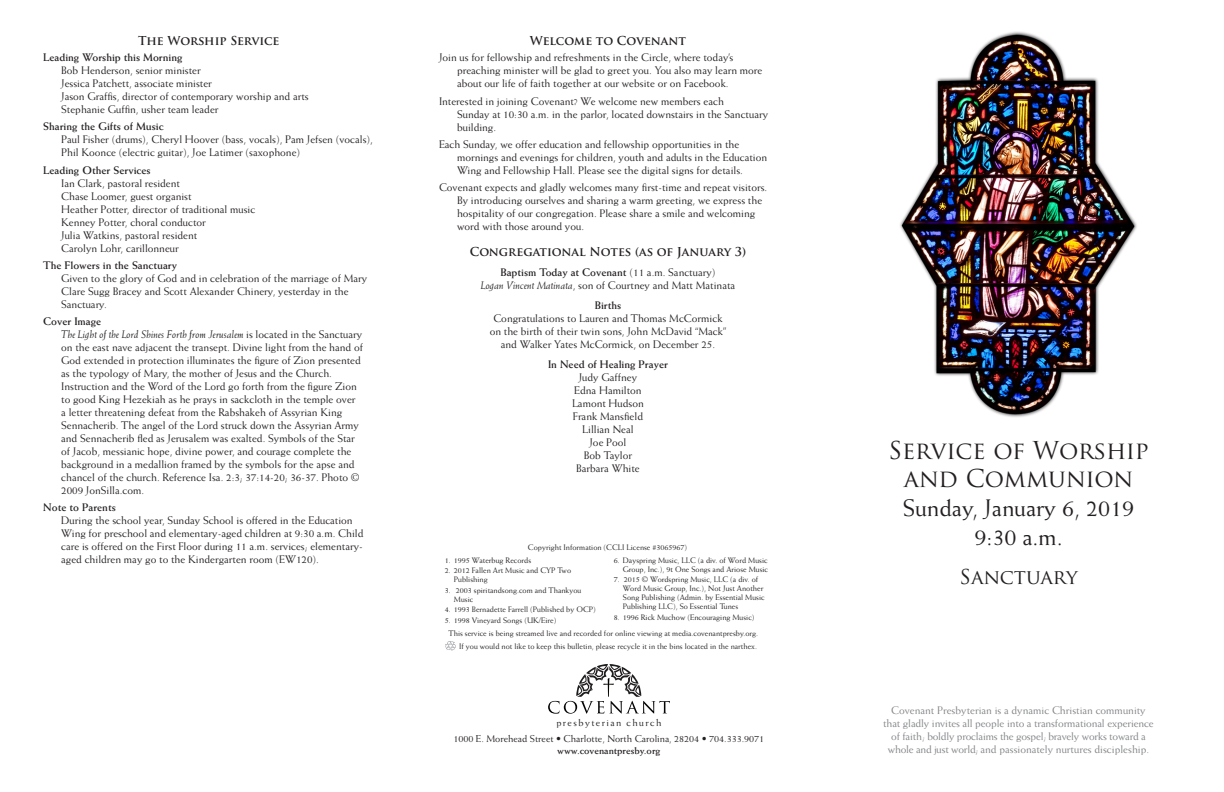
<style>
.page{position:relative;width:1224px;height:792px;background:#fff}
.page>*{position:absolute;margin:0;border:0;box-sizing:border-box;transform-origin:0 0}
.t1{font:24px/28.8px "Trajan Pro";letter-spacing:-.01em;color:#231f20;text-align:center}
.t2{font:24px "Weiss Std";color:#231f20}
.Section_Headers_-_Ce{font:20px "Trajan Pro";color:#231f20}
.Center_Title{font:700 12px "Trajan Pro";color:#231f20}
.Section_Headers_-_Ce-2{font:700 12px "Trajan Pro";letter-spacing:-.005em;color:#231f20}
.Outdent_1{font:11px/13px "Weiss Std";color:#231f20}
.Outdent_2{font:11px "Weiss Std";color:#231f20}
.Outdent_1-2{font:11px/13px "Weiss Std";letter-spacing:-.01em;color:#808285;text-align:center}
.Body_Text_Weiss{font:700 11px "Weiss Std";color:#231f20}
.Sermon_Series{font:10px/12px "Weiss Std";color:#231f20;text-align:center}
.Center_10{font:10px "Weiss Std";letter-spacing:.14em;color:#231f20}
.Copyright_info{font:8px/9px "Weiss Std";color:#231f20}
.Outdent_1-3{font:8px "Weiss Std";color:#231f20}
.s1{font-weight:700}
.s2{font-style:italic}
</style>
<div class="page">
<svg style="left:548px;top:664px;width:122px;height:50px"></svg>
<svg style="left:446px;top:641px;width:10px;height:10px"></svg>
<img style="left:900px;top:31px;width:237px;height:386px">
<p class="Section_Headers_-_Ce-2" style="left:138px;top:33px;width:143px">The Worship Service</p>
<p class="Body_Text_Weiss" style="left:43px;top:51px;width:141px">Leading Worship this Morning</p>
<p class="Outdent_2" style="left:61px;top:64px;width:141px">Bob Henderson, senior minister</p>
<p class="Outdent_2" style="left:61px;top:77px;width:152px">Jessica Patchett, associate minister</p>
<p class="Outdent_2" style="left:61px;top:90px;width:249px">Jason Graffis, director of contemporary worship and arts</p>
<p class="Outdent_2" style="left:61px;top:103px;width:159px">Stephanie Guffin, usher team leader</p>
<p class="Outdent_1" style="left:61px;top:120px;width:313px;text-indent:-18px"><span class="s1">Sharing the Gifts of Music<br></span>Paul Fisher (drums), Cheryl Hoover (bass, vocals), Pam Jefsen (vocals),<br>Phil Koonce (electric guitar), Joe Latimer (saxophone)</p>
<p class="Body_Text_Weiss" style="left:43px;top:163px;width:109px">Leading Other Services</p>
<p class="Outdent_2" style="left:61px;top:176px;width:120px">Ian Clark, pastoral resident</p>
<p class="Outdent_2" style="left:61px;top:189px;width:132px">Chase Loomer, guest organist</p>
<p class="Outdent_2" style="left:61px;top:202px;width:196px">Heather Potter, director of traditional music</p>
<p class="Outdent_2" style="left:61px;top:215px;width:146px">Kenney Potter, choral conductor</p>
<p class="Outdent_2" style="left:61px;top:228px;width:138px">Julia Watkins, pastoral resident</p>
<p class="Outdent_2" style="left:61px;top:241px;width:119px">Carolyn Lohr, carillonneur</p>
<p class="Outdent_1" style="left:61px;top:258px;width:308px;text-indent:-18px"><span class="s1">The Flowers in the Sanctuary<br></span>Given to the glory of God and in celebration of the marriage of Mary Clare Sugg Bracey and Scott Alexander Chinery, yesterday in the Sanctuary.</p>
<p class="Outdent_1" style="left:61px;top:315px;width:303px;text-indent:-18px"><span class="s1">Cover Image<br></span><span class="s2">The Light of the Lord Shines Forth from Jerusalem</span> is located in the Sanctuary on the east nave adjacent the transept. Divine light from the hand of God extended in protection illuminates the figure of Zion presented as the typology of Mary, the mother of Jesus and the Church.<br>Instruction and the Word of the Lord go forth from the figure Zion to good King Hezekiah as he prays in sackcloth in the temple over<br>a letter threatening defeat from the Rabshakeh of Assyrian King Sennacherib. The angel of the Lord struck down the Assyrian Army and Sennacherib fled as Jerusalem was exalted. Symbols of the Star of Jacob, messianic hope, divine power, and courage complete the background in a medallion framed by the symbols for the apse and chancel of the church. Reference Isa. 2:3; 37:14-20; 36-37. Photo © 2009 JonSilla.com.</p>
<p class="Outdent_1" style="left:61px;top:501px;width:304px;text-indent:-18px"><span class="s1">Note to Parents<br></span>During the school year, Sunday School is offered in the Education Wing for preschool and elementary-aged children at 9:30 a.m. Child care is offered on the First Floor during 11 a.m. services; elementary&shy;aged children may go to the Kindergarten room (EW120).</p>
<p class="Center_Title" style="left:530px;top:33px;width:158px">Welcome to Covenant</p>
<p class="Outdent_1" style="left:457px;top:51px;width:307px;text-indent:-18px">Join us for fellowship and refreshments in the Circle, where today’s preaching minister will be glad to greet you. You also may learn more about our life of faith together at our website or on Facebook.</p>
<p class="Outdent_1" style="left:457px;top:94px;width:313px;text-indent:-18px">Interested in joining Covenant? We welcome new members each<br>Sunday at 10:30 a.m. in the parlor, located downstairs in the Sanctuary building.</p>
<p class="Outdent_1" style="left:457px;top:137px;width:312px;text-indent:-18px">Each Sunday, we offer education and fellowship opportunities in the mornings and evenings for children, youth and adults in the Education<br>Wing and Fellowship Hall. Please see the digital signs for details.</p>
<p class="Outdent_1" style="left:457px;top:181px;width:312px;text-indent:-18px">Covenant expects and gladly welcomes many first-time and repeat visitors.<br>By introducing ourselves and sharing a warm greeting, we express the hospitality of our congregation. Please share a smile and welcoming word with those around you.</p>
<p class="Center_Title" style="left:470px;top:244px;width:278px">Congregational Notes (as of January 3)</p>
<p class="Outdent_1" style="left:481px;top:266px;width:256px;text-align:center"><span class="s1">Baptism Today at Covenant</span> (11 a.m. Sanctuary)<br><span class="s2">Logan Vincent Matinata</span>, son of Courtney and Matt Matinata</p>
<p class="Outdent_1" style="left:490px;top:299px;width:238px;text-align:center"><span class="s1">Births<br></span>Congratulations to Lauren and Thomas McCormick on the birth of their twin sons, John McDavid “Mack” and Walker Yates McCormick, on December 25.</p>
<p class="Outdent_1" style="left:548px;top:358px;width:121px;text-align:center"><span class="s1">In Need of Healing Prayer<br></span>Judy Gaffney<br>Edna Hamilton<br>Lamont Hudson<br>Frank Mansfield<br>Lillian Neal<br>Joe Pool<br>Bob Taylor<br>Barbara White</p>
<p class="Outdent_1-3" style="left:528px;top:543px;width:161px">Copyright Information (CCLI License #3065967)</p>
<p class="Copyright_info" style="left:445px;top:556px;width:88px">1. 1995 Waterbug Records</p>
<p class="Copyright_info" style="left:454px;top:566px;width:119px;text-indent:-9px">2. 2012 Fallen Art Music and CYP Two<br>Publishing</p>
<p class="Copyright_info" style="left:454px;top:586px;width:129px;text-indent:-9px">3. 2003 spiritandsong.com and Thankyou<br>Music</p>
<p class="Copyright_info" style="left:445px;top:605px;width:152px">4. 1993 Bernadette Farrell (Published by OCP)</p>
<p class="Copyright_info" style="left:445px;top:615px;width:113px">5. 1998 Vineyard Songs (UK/Eire)</p>
<p class="Copyright_info" style="left:614px;top:556px;width:156px;text-align:right">6. Dayspring Music, LLC (a div. of Word Music<br>Group, Inc.), 9t One Songs and Ariose Music</p>
<p class="Copyright_info" style="left:623px;top:575px;width:143px;text-indent:-9px">7. 2015 © Wordspring Music, LLC (a div. of Word Music Group, Inc.), Not Just Another Song Publishing (Admin. by Essential Music Publishing LLC), So Essential Tunes</p>
<p class="Copyright_info" style="left:614px;top:613px;width:142px">8. 1996 Rick Muchow (Encouraging Music)</p>
<p class="Copyright_info" style="left:449px;top:629px;width:311px">This service is being streamed live and recorded for online viewing at media.covenantpresby.org.</p>
<p class="Copyright_info" style="left:459px;top:642px;width:299px">If you would not like to keep this bulletin, please recycle it in the bins located in the narthex.</p>
<p class="Center_10" style="left:556px;top:717px;width:107px">presbyterian church</p>
<p class="Sermon_Series" style="left:453px;top:732px;width:312px">1000 E. Morehead Street • Charlotte, North Carolina, 28204 • 704.333.9071 <span class="s1">www.covenantpresby.org</span></p>
<p class="t1" style="left:888px;top:435px;width:262px">Service of Worship and Communion</p>
<p class="t2" style="left:903px;top:494px;width:233px">Sunday, January 6, 2019</p>
<p class="t2" style="left:974px;top:523px;width:90px">9:30 a.m.</p>
<p class="Section_Headers_-_Ce" style="left:960px;top:564px;width:119px">Sanctuary</p>
<p class="Outdent_1-2" style="left:883px;top:704px;width:272px">Covenant Presbyterian is a dynamic Christian community that gladly invites all people into a transformational experience of faith; boldly proclaims the gospel; bravely works toward a whole and just world; and passionately nurtures discipleship.</p>
</div>
